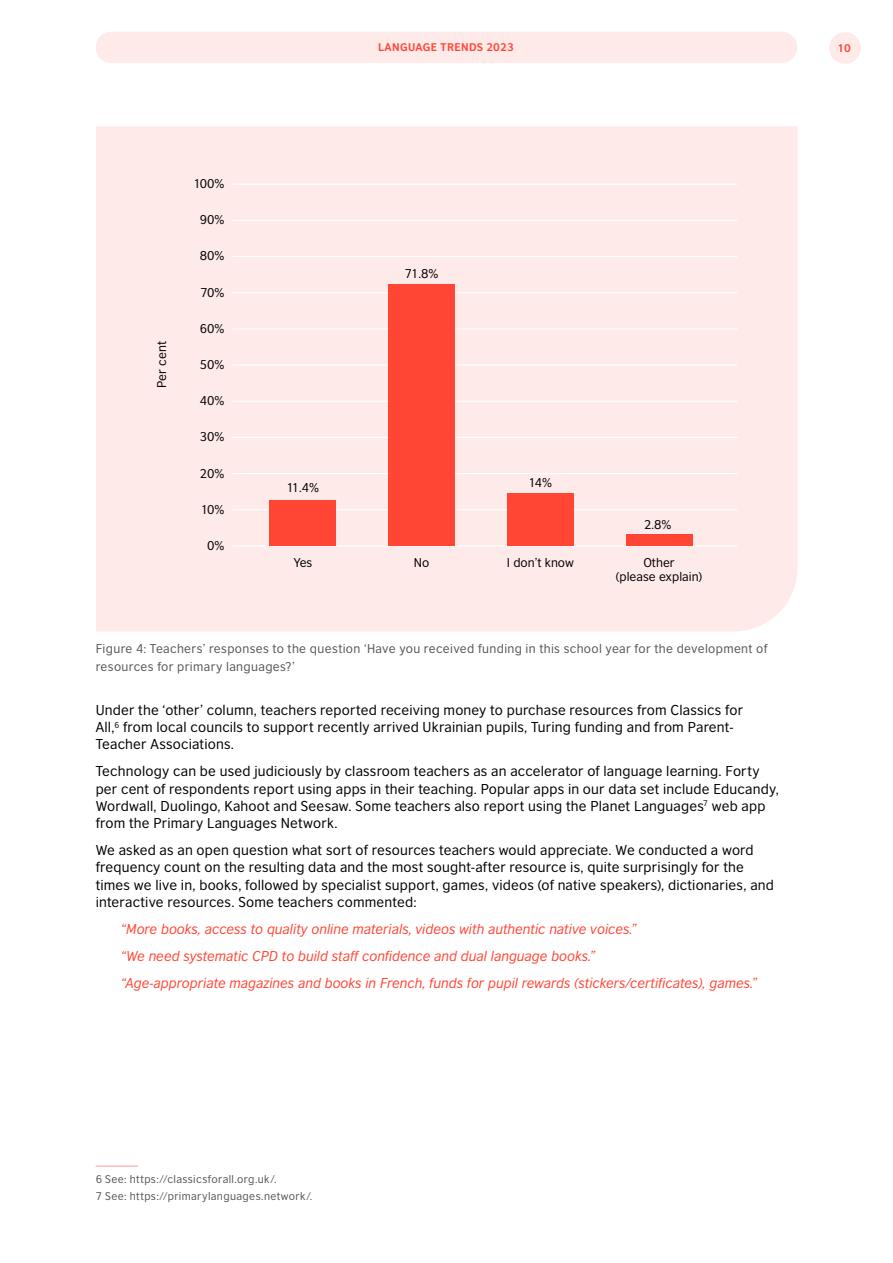
<style>
.page{position:relative;width:893px;height:1263px;background:#fff}
.page>*{position:absolute;margin:0;border:0;box-sizing:border-box;transform-origin:0 0}
.t1{font:13.5px/17.2px "British Council Sans";letter-spacing:.015em;color:#000}
.t2{font:italic 13.5px/27px "British Council Sans";color:#ff4635}
.t3{font:12px/17.2px "British Council Sans";letter-spacing:.03em;color:#54565a}
.t4{font:12px/13.5px "British Council Sans";color:#000;text-align:center}
.t5{font:10.5px/16.8px "British Council Sans";letter-spacing:.035em;color:#54565a}
.t6{font:700 10.5px "British Council Sans";letter-spacing:.03em;color:#ff4635}
</style>
<div class="page">
<div style="left:96px;top:32px;width:701px;height:31px;background:#ffeaea;border-radius:16px"></div>
<div style="left:829px;top:32px;width:32px;height:32px;background:#ffeaea;border-radius:50%"></div>
<hr style="left:96px;top:1165px;width:42px;height:2px;background:#ffbab8">
<div style="left:96px;top:126px;width:702px;height:505px;background:#ffeaea"></div>
<hr style="left:232px;top:545px;width:505px;height:1px;background:#fff">
<hr style="left:232px;top:509px;width:505px;height:1px;background:#fff">
<hr style="left:232px;top:473px;width:505px;height:1px;background:#fff">
<hr style="left:232px;top:437px;width:505px;height:1px;background:#fff">
<hr style="left:232px;top:401px;width:505px;height:1px;background:#fff">
<hr style="left:232px;top:364px;width:505px;height:2px;background:#fff">
<hr style="left:232px;top:328px;width:505px;height:1px;background:#fff">
<hr style="left:232px;top:292px;width:505px;height:1px;background:#fff">
<hr style="left:232px;top:256px;width:505px;height:1px;background:#fff">
<hr style="left:232px;top:220px;width:505px;height:1px;background:#fff">
<hr style="left:232px;top:184px;width:505px;height:1px;background:#fff">
<div style="left:270px;top:501px;width:66px;height:45px;background:#ff4635"></div>
<div style="left:388px;top:285px;width:67px;height:261px;background:#ff4635"></div>
<div style="left:507px;top:493px;width:67px;height:53px;background:#ff4635"></div>
<div style="left:626px;top:535px;width:66px;height:11px;background:#ff4635"></div>
<p class="t4" style="left:154px;top:388px;width:48px;rotate:-90deg">Per cent</p>
<p class="t4" style="left:193px;top:176px;width:33px">100%</p>
<p class="t4" style="left:200px;top:212px;width:26px">90%</p>
<p class="t4" style="left:200px;top:248px;width:26px">80%</p>
<p class="t4" style="left:200px;top:284px;width:26px">70%</p>
<p class="t4" style="left:200px;top:321px;width:26px">60%</p>
<p class="t4" style="left:200px;top:357px;width:26px">50%</p>
<p class="t4" style="left:200px;top:393px;width:26px">40%</p>
<p class="t4" style="left:200px;top:429px;width:26px">30%</p>
<p class="t4" style="left:200px;top:465px;width:26px">20%</p>
<p class="t4" style="left:201px;top:501px;width:25px">10%</p>
<p class="t4" style="left:207px;top:538px;width:19px">0%</p>
<p class="t6" style="left:378px;top:38px;width:137px">LANGUAGE TRENDS 2023</p>
<p class="t6" style="left:838px;top:39px;width:15px">10</p>
<p class="t4" style="left:287px;top:480px;width:34px">11.4%</p>
<p class="t4" style="left:405px;top:265px;width:35px">71.8%</p>
<p class="t4" style="left:528px;top:474px;width:25px">14%</p>
<p class="t4" style="left:644px;top:516px;width:29px">2.8%</p>
<p class="t4" style="left:293px;top:555px;width:21px">Yes</p>
<p class="t4" style="left:414px;top:555px;width:17px">No</p>
<p class="t4" style="left:507px;top:555px;width:68px">I don’t know</p>
<p class="t4" style="left:616px;top:555px;width:88px">Other<br>(please explain)</p>
<p class="t3" style="left:96px;top:639px;width:673px">Figure 4: Teachers’ responses to the question ‘Have you received funding in this school year for the development of resources for primary languages?’</p>
<p class="t1" style="left:96px;top:700px;width:649px">Under the ‘other’ column, teachers reported receiving money to purchase resources from Classics for<br>All,<sup>6</sup> from local councils to support recently arrived Ukrainian pupils, Turing funding and from Parent-<br>Teacher Associations.</p>
<p class="t1" style="left:96px;top:761px;width:685px">Technology can be used judiciously by classroom teachers as an accelerator of language learning. Forty per cent of respondents report using apps in their teaching. Popular apps in our data set include Educandy, Wordwall, Duolingo, Kahoot and Seesaw. Some teachers also report using the Planet Languages<sup>7</sup> web app from the Primary Languages Network.</p>
<p class="t1" style="left:96px;top:840px;width:680px">We asked as an open question what sort of resources teachers would appreciate. We conducted a word frequency count on the resulting data and the most sought-after resource is, quite surprisingly for the times we live in, books, followed by specialist support, games, videos (of native speakers), dictionaries, and interactive resources. Some teachers commented:</p>
<p class="t2" style="left:121px;top:914px;width:637px">“More books, access to quality online materials, videos with authentic native voices.”<br>“We need systematic CPD to build staff confidence and dual language books.”<br>“Age-appropriate magazines and books in French, funds for pupil rewards (stickers/certificates), games.”</p>
<p class="t5" style="left:96px;top:1170px;width:218px">6 See: https://classicsforall.org.uk/.<br>7 See: https://primarylanguages.network/.</p>
</div>
